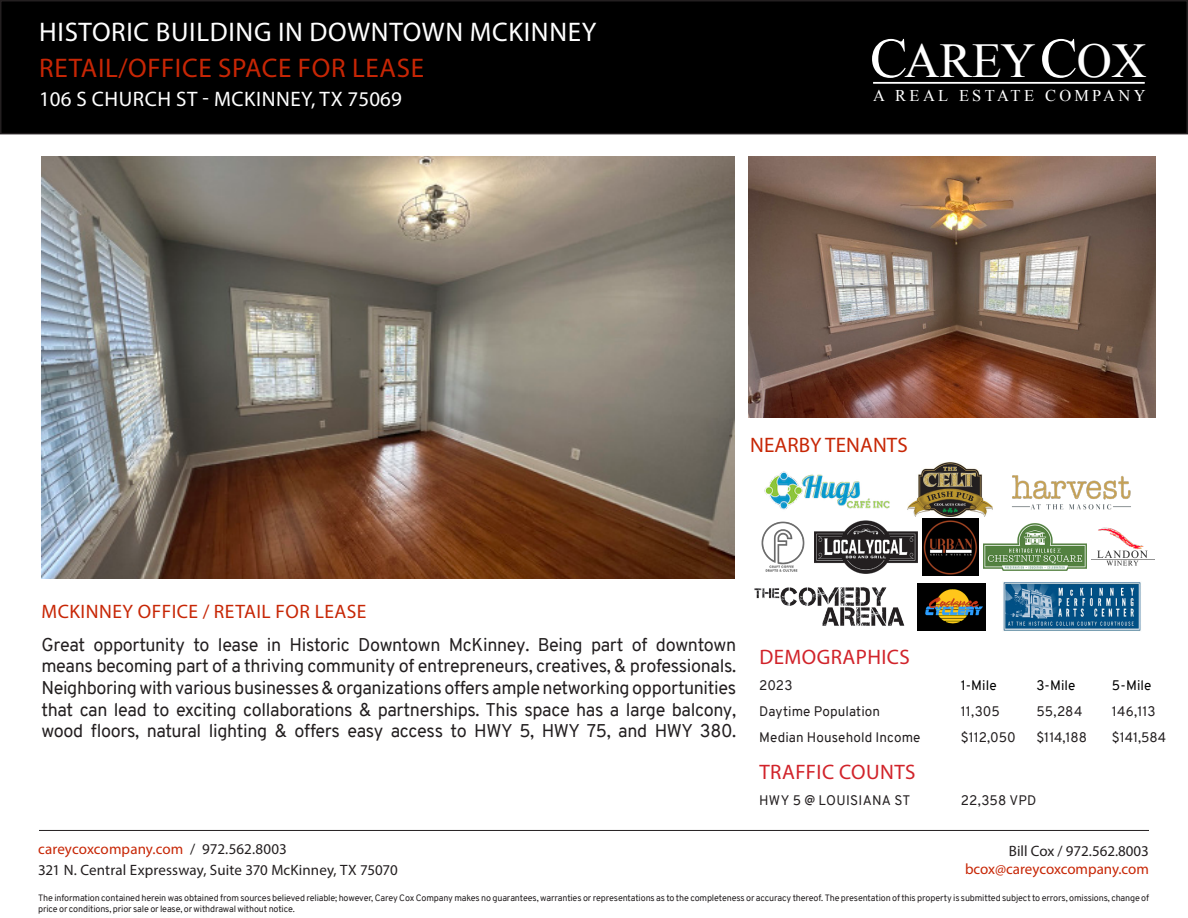
<style>
.page{position:relative;width:1188px;height:918px;background:#fff}
.page>*{position:absolute;margin:0;border:0;box-sizing:border-box;transform-origin:0 0}
.t1{font:48.6px "Times New Roman";letter-spacing:-.005em;color:#fff}
.t2{font:27px "Myriad Pro";letter-spacing:.025em;color:#fff}
.t3{font:27px "Myriad Pro";letter-spacing:.025em;color:#c72605}
.t4{font:21px "Myriad Pro";letter-spacing:.025em;color:#fff}
.t5{font:21px "Myriad Pro";letter-spacing:.02em;color:#d1232a}
.t6{font:21px "Myriad Pro";letter-spacing:.005em;color:#c72605}
.t7{font:19.5px "Myriad Pro";letter-spacing:.025em;color:#c72605}
.t8{font:18px/21.6px "Overpass";letter-spacing:-.02em;color:#231f20;text-align:justify}
.t9{font:16.35px "Times New Roman";letter-spacing:.2em;color:#fff}
.t10{font:15px/21px "Myriad Pro";letter-spacing:.005em;color:#231f20}
.t11{font:15px "Myriad Pro";letter-spacing:-.005em;color:#c72605}
.t12{font:13.5px "Overpass";letter-spacing:.01em;color:#231f20}
.t13{font:13.5px "Overpass";letter-spacing:.005em;color:#000}
.t14{font:9px/10.5px "Overpass";letter-spacing:-.015em;color:#231f20}
.s1{font-size:56.25px}
.s2{color:#c72605}
</style>
<div class="page">
<div style="left:1px;top:1px;width:1186px;height:133px;background:#000"></div>
<div style="left:0;top:0;width:1188px;height:134px;border:2px solid #231f20"></div>
<hr style="left:873px;top:82px;width:272px;height:2px;background:#fff">
<hr style="left:39px;top:830px;width:1110px;height:1px;background:#231f20">
<img style="left:41px;top:157px;width:693px;height:422px">
<img style="left:749px;top:157px;width:407px;height:261px">
<img style="left:922px;top:518px;width:57px;height:57px">
<img style="left:761px;top:521px;width:44px;height:51px">
<img style="left:917px;top:583px;width:69px;height:48px">
<img style="left:765px;top:471px;width:125px;height:39px">
<img style="left:1092px;top:527px;width:63px;height:39px">
<img style="left:908px;top:462px;width:84px;height:55px">
<img style="left:1012px;top:475px;width:119px;height:35px">
<img style="left:1003px;top:582px;width:138px;height:49px">
<img style="left:754px;top:587px;width:151px;height:39px">
<img style="left:814px;top:520px;width:104px;height:53px">
<img style="left:983px;top:523px;width:104px;height:47px">
<h2 class="t2" style="left:39px;top:16px;width:559px">HISTORIC BUILDING IN DOWNTOWN MCKINNEY</h2>
<h2 class="t3" style="left:39px;top:52px;width:386px">RETAIL/OFFICE SPACE FOR LEASE</h2>
<p class="t4" style="left:39px;top:86px;width:364px">106 S CHURCH ST - MCKINNEY, TX 75069</p>
<h1 class="t1" style="left:870px;top:28px;width:278px"><span class="s1">C</span>AREY<span class="s1">C</span>OX</h1>
<p class="t9" style="left:873px;top:84px;width:274px">A REAL ESTATE COMPANY</p>
<p class="t6" style="left:750px;top:432px;width:159px">NEARBY TENANTS</p>
<p class="t7" style="left:42px;top:599px;width:326px">MCKINNEY OFFICE / RETAIL FOR LEASE</p>
<p class="t8" style="left:41px;top:634px;width:696px">Great opportunity to lease in Historic Downtown McKinney. Being part of downtown means becoming part of a thriving community of entrepreneurs, creatives, &amp; professionals.<br>Neighboring with various businesses &amp; organizations offers ample networking opportunities that can lead to exciting collaborations &amp; partnerships. This space has a large balcony, wood floors, natural lighting &amp; offers easy access to HWY 5, HWY 75, and HWY 380.</p>
<p class="t5" style="left:759px;top:644px;width:152px">DEMOGRAPHICS</p>
<p class="t12" style="left:759px;top:675px;width:35px">2023</p>
<p class="t13" style="left:961px;top:675px;width:37px">1-Mile</p>
<p class="t13" style="left:1036px;top:675px;width:41px">3-Mile</p>
<p class="t13" style="left:1112px;top:675px;width:41px">5-Mile</p>
<p class="t12" style="left:759px;top:702px;width:123px">Daytime Population</p>
<p class="t12" style="left:961px;top:702px;width:41px">11,305</p>
<p class="t12" style="left:1036px;top:702px;width:48px">55,284</p>
<p class="t12" style="left:1112px;top:702px;width:45px">146,113</p>
<p class="t12" style="left:759px;top:728px;width:163px">Median Household Income</p>
<p class="t12" style="left:961px;top:728px;width:56px">$112,050</p>
<p class="t12" style="left:1036px;top:728px;width:52px">$114,188</p>
<p class="t12" style="left:1112px;top:728px;width:56px">$141,584</p>
<p class="t5" style="left:759px;top:759px;width:158px">TRAFFIC COUNTS</p>
<p class="t12" style="left:759px;top:790px;width:153px">HWY 5 @ LOUISIANA ST</p>
<p class="t12" style="left:961px;top:790px;width:77px">22,358 VPD</p>
<p class="t10" style="left:38px;top:839px;width:361px"><span class="s2">careycoxcompany.com</span> / 972.562.8003<br>321 N. Central Expressway, Suite 370 McKinney, TX 75070</p>
<p class="t14" style="left:38px;top:893px;width:1113px">The information contained herein was obtained from sources believed reliable; however, Carey Cox Company makes no guarantees, warranties or representations as to the completeness or accuracy thereof. The presentation of this property is submitted subject to errors, omissions, change of price or conditions, prior sale or lease, or withdrawal without notice.</p>
<p class="t10" style="left:1009px;top:840px;width:142px">Bill Cox / 972.562.8003</p>
<p class="t11" style="left:965px;top:860px;width:185px">bcox@careycoxcompany.com</p>
</div>
